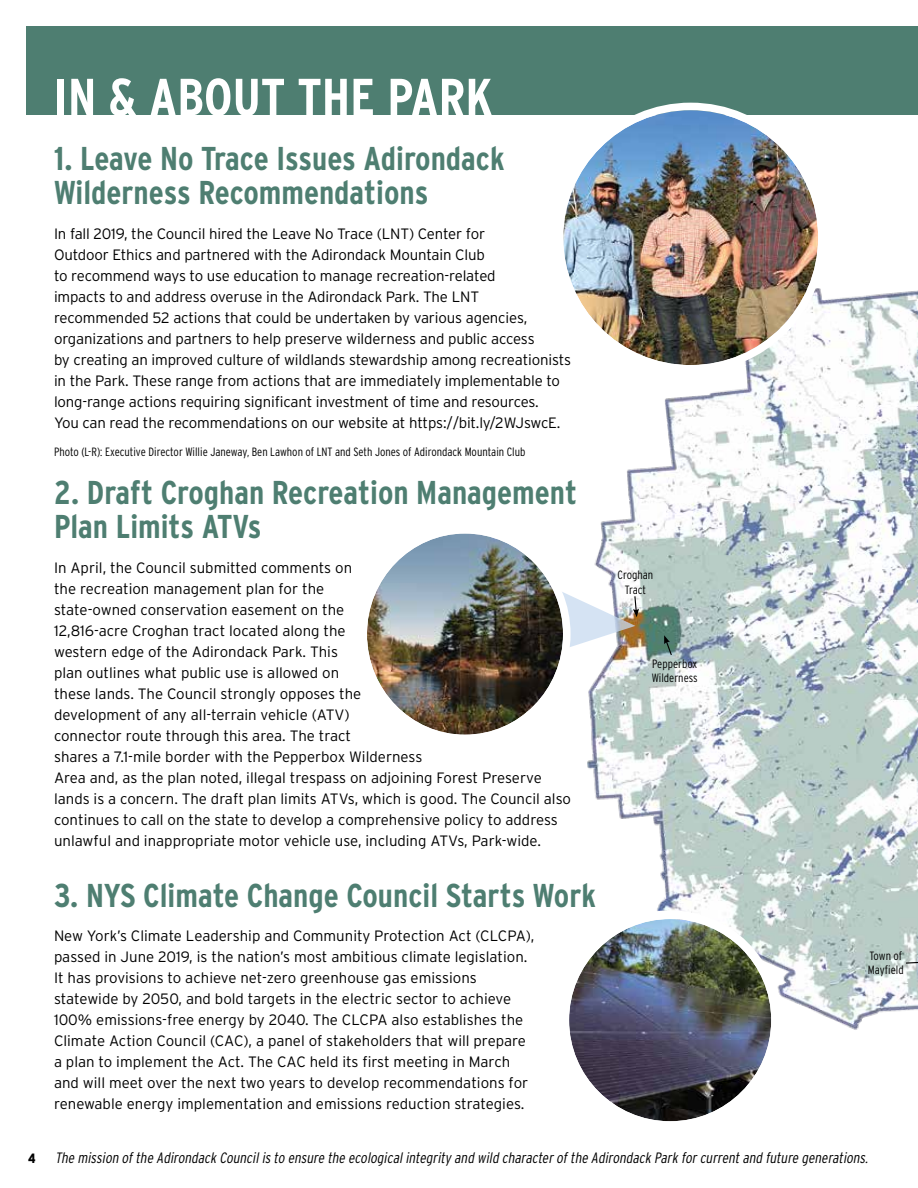
<style>
.page{position:relative;width:918px;height:1188px;background:#fff}
.page>*{position:absolute;margin:0;border:0;box-sizing:border-box;transform-origin:0 0}
.t1{font:700 52.5px "Interstate Condensed";color:#fff}
.t2{font:700 33px/34.5px "Interstate Condensed";color:#4e7e71}
.t3{font:300 15px/21px "Interstate";letter-spacing:-.01em;color:#000}
.t4{font:italic 300 15px "Interstate Condensed";color:#000}
.t5{font:900 13.5px "Interstate Condensed";color:#000}
.t6{font:300 12px/14.4px "Interstate Condensed";color:#000}
</style>
<div class="page">
<img style="left:572px;top:203px;width:346px;height:856px">
<div style="left:27px;top:27px;width:891px;height:88px;background:#4e7e71"></div>
<img style="left:569px;top:919px;width:202px;height:202px;border-radius:101px">
<div style="left:560px;top:910px;width:220px;height:220px;border:9px solid #fff;border-radius:50%"></div>
<img style="left:368px;top:535px;width:175px;height:198px">
<div style="left:359px;top:526px;width:212px;height:216px;border:8px solid #fff;border-radius:50%"></div>
<img style="left:563px;top:110px;width:255px;height:255px;border-radius:127px">
<div style="left:556px;top:103px;width:270px;height:270px;border:8px solid #fff;border-radius:50%"></div>
<svg style="left:905px;top:961px;width:13px;height:3px"></svg>
<svg style="left:664px;top:635px;width:9px;height:21px"></svg>
<img style="left:390px;top:573px;width:249px;height:133px">
<h1 class="t1" style="left:54px;top:68px;width:440px">IN &amp; ABOUT THE PARK</h1>
<h2 class="t2" style="left:54px;top:141px;width:452px">1. Leave No Trace Issues Adirondack<br>Wilderness Recommendations</h2>
<p class="t3" style="left:54px;top:223px;width:519px">In fall 2019, the Council hired the Leave No Trace (LNT) Center for<br>Outdoor Ethics and partnered with the Adirondack Mountain Club<br>to recommend ways to use education to manage recreation-related<br>impacts to and address overuse in the Adirondack Park. The LNT recommended 52 actions that could be undertaken by various agencies, organizations and partners to help preserve wilderness and public access<br>by creating an improved culture of wildlands stewardship among recreationists in the Park. These range from actions that are immediately implementable to long-range actions requiring significant investment of time and resources.<br>You can read the recommendations on our website at https://bit.ly/2WJswcE.</p>
<p class="t6" style="left:54px;top:444px;width:473px">Photo (L-R): Executive Director Willie Janeway, Ben Lawhon of LNT and Seth Jones of Adirondack Mountain Club</p>
<h2 class="t2" style="left:54px;top:475px;width:525px">2. Draft Croghan Recreation Management<br>Plan Limits ATVs</h2>
<p class="t3" style="left:54px;top:557px;width:519px">In April, the Council submitted comments on<br>the recreation management plan for the<br>state-owned conservation easement on the<br>12,816-acre Croghan tract located along the<br>western edge of the Adirondack Park. This<br>plan outlines what public use is allowed on<br>these lands. The Council strongly opposes the<br>development of any all-terrain vehicle (ATV)<br>connector route through this area. The tract<br>shares a 7.1-mile border with the Pepperbox Wilderness<br>Area and, as the plan noted, illegal trespass on adjoining Forest Preserve lands is a concern. The draft plan limits ATVs, which is good. The Council also continues to call on the state to develop a comprehensive policy to address unlawful and inappropriate motor vehicle use, including ATVs, Park-wide.</p>
<h2 class="t2" style="left:54px;top:878px;width:543px">3. NYS Climate Change Council Starts Work</h2>
<p class="t3" style="left:54px;top:925px;width:482px">New York’s Climate Leadership and Community Protection Act (CLCPA), passed in June 2019, is the nation’s most ambitious climate legislation.<br>It has provisions to achieve net-zero greenhouse gas emissions statewide by 2050, and bold targets in the electric sector to achieve 100% emissions-free energy by 2040. The CLCPA also establishes the Climate Action Council (CAC), a panel of stakeholders that will prepare a plan to implement the Act. The CAC held its first meeting in March and will meet over the next two years to develop recommendations for renewable energy implementation and emissions reduction strategies.</p>
<p class="t6" style="left:618px;top:568px;width:37px;text-align:center">Croghan<br>Tract</p>
<p class="t6" style="left:652px;top:656px;width:47px">Pepperbox<br>Wilderness</p>
<p class="t6" style="left:868px;top:948px;width:37px">Town of<br>Mayfield</p>
<p class="t5" style="left:28px;top:1150px;width:9px">4</p>
<p class="t4" style="left:55px;top:1149px;width:817px">The mission ofthe Adirondack Councilis to ensure the ecologicalintegrity and wild characterofthe Adirondack Park forcurrentand future generations.</p>
</div>
